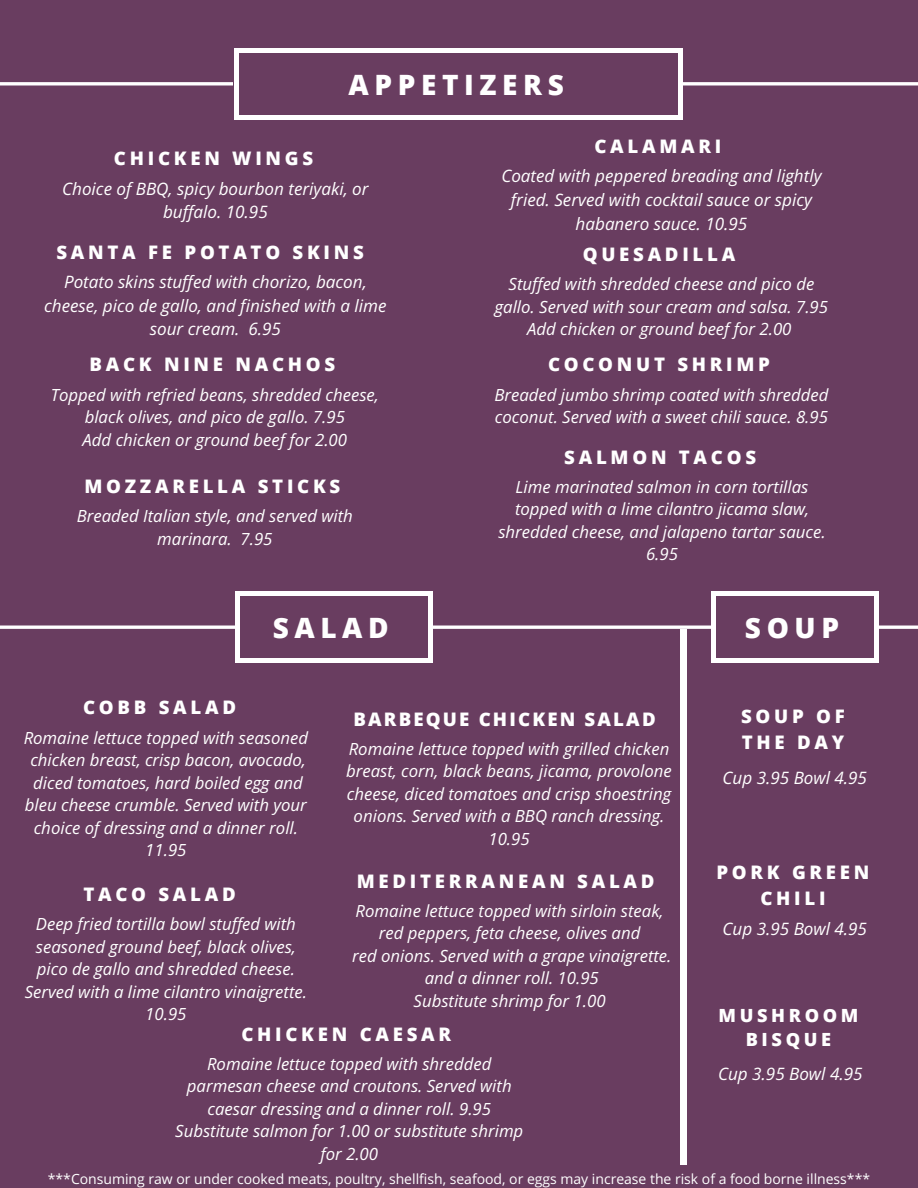
<style>
.page{position:relative;width:918px;height:1188px;background:#693d60}
.page>*{position:absolute;margin:0;border:0;box-sizing:border-box;transform-origin:0 0}
.t1{font:800 28.05px "Open Sans";letter-spacing:.2em;color:#fff}
.t2{font:800 18.75px/25.8px "Open Sans";letter-spacing:.2em;color:#fff;text-align:center}
.t3{font:800 18.75px "Open Sans";letter-spacing:.115em;color:#fff}
.t4{font:800 18.15px "Open Sans";letter-spacing:.2em;color:#fff}
.t5{font:italic 17.1px/23.7px "Open Sans";color:#fff;text-align:center}
.t6{font:italic 16.8px/22.5px "Open Sans";color:#fff;text-align:center}
.t7{font:13.95px "Open Sans";color:#fff}
</style>
<div class="page">
<svg style="left:0;top:82px;width:918px;height:4px;background:#e6dfe5"></svg>
<div style="left:234px;top:52px;width:449px;height:65px;background:#693d60"></div>
<svg style="left:678px;top:116px;width:4px;height:4px"></svg>
<div style="left:234px;top:53px;width:5px;height:63px;background:#fff"></div>
<svg style="left:234px;top:116px;width:4px;height:4px"></svg>
<hr style="left:678px;top:53px;width:4px;height:63px;background:#fff">
<hr style="left:238px;top:116px;width:440px;height:4px;background:#fff">
<svg style="left:678px;top:49px;width:4px;height:4px"></svg>
<svg style="left:234px;top:49px;width:4px;height:4px"></svg>
<hr style="left:238px;top:49px;width:440px;height:4px;background:#fff">
<svg style="left:0;top:626px;width:918px;height:3px;background:#f8f6f8"></svg>
<div style="left:237px;top:594px;width:194px;height:65px;background:#693d60"></div>
<svg style="left:429px;top:658px;width:4px;height:4px"></svg>
<hr style="left:236px;top:595px;width:4px;height:63px;background:#fff">
<svg style="left:236px;top:658px;width:4px;height:4px"></svg>
<div style="left:428px;top:595px;width:5px;height:63px;background:#fff"></div>
<hr style="left:240px;top:658px;width:189px;height:4px;background:#fff">
<svg style="left:429px;top:591px;width:4px;height:4px"></svg>
<svg style="left:236px;top:591px;width:4px;height:4px"></svg>
<hr style="left:240px;top:591px;width:189px;height:4px;background:#fff">
<div style="left:714px;top:594px;width:162px;height:65px;background:#693d60"></div>
<svg style="left:874px;top:658px;width:4px;height:4px"></svg>
<div style="left:711px;top:595px;width:5px;height:63px;background:#fff"></div>
<svg style="left:711px;top:658px;width:4px;height:4px"></svg>
<hr style="left:874px;top:595px;width:4px;height:63px;background:#fff">
<hr style="left:715px;top:658px;width:159px;height:4px;background:#fff">
<svg style="left:874px;top:591px;width:4px;height:4px"></svg>
<svg style="left:711px;top:591px;width:4px;height:4px"></svg>
<hr style="left:715px;top:591px;width:159px;height:4px;background:#fff">
<div style="left:681px;top:629px;width:6px;height:535px;background:#fff"></div>
<h1 class="t1" style="left:349px;top:65px;width:217px">APPETIZERS</h1>
<p class="t2" style="left:114px;top:145px;width:201px">CHICKEN WINGS</p>
<p class="t5" style="left:62px;top:176px;width:308px">Choice of BBQ, spicy bourbon teriyaki, or buffalo. 10.95</p>
<p class="t2" style="left:56px;top:239px;width:309px">SANTA FE POTATO SKINS</p>
<p class="t5" style="left:44px;top:270px;width:344px">Potato skins stuffed with chorizo, bacon, cheese, pico de gallo, and finished with a lime sour cream. 6.95</p>
<p class="t2" style="left:90px;top:351px;width:247px">BACK NINE NACHOS</p>
<p class="t6" style="left:51px;top:383px;width:330px">Topped with refried beans, shredded cheese, black olives, and pico de gallo. 7.95<br>Add chicken or ground beef for 2.00</p>
<p class="t2" style="left:84px;top:473px;width:257px">MOZZARELLA STICKS</p>
<p class="t6" style="left:77px;top:504px;width:278px">Breaded Italian style, and served with marinara. 7.95</p>
<h1 class="t1" style="left:273px;top:608px;width:118px">SALAD</h1>
<p class="t2" style="left:594px;top:133px;width:128px">CALAMARI</p>
<p class="t5" style="left:501px;top:164px;width:322px">Coated with peppered breading and lightly fried. Served with cocktail sauce or spicy habanero sauce. 10.95</p>
<p class="t2" style="left:583px;top:241px;width:154px">QUESADILLA</p>
<p class="t6" style="left:495px;top:272px;width:335px">Stuffed with shredded cheese and pico de gallo. Served with sour cream and salsa. 7.95<br>Add chicken or ground beef for 2.00</p>
<p class="t2" style="left:548px;top:351px;width:224px">COCONUT SHRIMP</p>
<p class="t6" style="left:494px;top:383px;width:336px;text-align:left">Breaded jumbo shrimp coated with shredded coconut. Served with a sweet chili sauce. 8.95</p>
<p class="t2" style="left:564px;top:443px;width:193px">SALMON TACOS</p>
<p class="t6" style="left:498px;top:475px;width:329px">Lime marinated salmon in corn tortillas topped with a lime cilantro jicama slaw, shredded cheese, and jalapeno tartar sauce.<br>6.95</p>
<h1 class="t1" style="left:745px;top:608px;width:96px">SOUP</h1>
<p class="t2" style="left:83px;top:694px;width:154px">COBB SALAD</p>
<p class="t6" style="left:24px;top:726px;width:286px">Romaine lettuce topped with seasoned chicken breast, crisp bacon, avocado, diced tomatoes, hard boiled egg and bleu cheese crumble. Served with your choice of dressing and a dinner roll.<br>11.95</p>
<p class="t2" style="left:83px;top:881px;width:154px">TACO SALAD</p>
<p class="t6" style="left:25px;top:913px;width:284px">Deep fried tortilla bowl stuffed with seasoned ground beef, black olives, pico de gallo and shredded cheese.<br>Served with a lime cilantro vinaigrette.<br>10.95</p>
<p class="t3" style="left:353px;top:706px;width:304px">BARBEQUE CHICKEN SALAD</p>
<p class="t6" style="left:346px;top:737px;width:327px">Romaine lettuce topped with grilled chicken breast, corn, black beans, jicama, provolone cheese, diced tomatoes and crisp shoestring onions. Served with a BBQ ranch dressing.<br>10.95</p>
<p class="t2" style="left:357px;top:867px;width:299px">MEDITERRANEAN SALAD</p>
<p class="t6" style="left:352px;top:899px;width:321px">Romaine lettuce topped with sirloin steak, red peppers, feta cheese, olives and<br>red onions. Served with a grape vinaigrette. and a dinner roll. 10.95<br>Substitute shrimp for 1.00</p>
<p class="t2" style="left:741px;top:703px;width:105px;text-align:left">SOUP OF<br>THE DAY</p>
<p class="t5" style="left:723px;top:766px;width:146px">Cup 3.95 Bowl 4.95</p>
<p class="t2" style="left:716px;top:858px;width:155px">PORK GREEN<br>CHILI</p>
<p class="t5" style="left:723px;top:916px;width:146px">Cup 3.95 Bowl 4.95</p>
<p class="t4" style="left:719px;top:1002px;width:141px">MUSHROOM</p>
<p class="t2" style="left:241px;top:1020px;width:211px">CHICKEN CAESAR</p>
<p class="t4" style="left:746px;top:1027px;width:87px">BISQUE</p>
<p class="t6" style="left:175px;top:1052px;width:350px">Romaine lettuce topped with shredded parmesan cheese and croutons. Served with caesar dressing and a dinner roll. 9.95<br>Substitute salmon for 1.00 or substitute shrimp for 2.00</p>
<p class="t5" style="left:718px;top:1062px;width:146px">Cup 3.95 Bowl 4.95</p>
<p class="t7" style="left:48px;top:1169px;width:824px">***Consuming raw or under cooked meats, poultry, shellfish, seafood, or eggs may increase the risk of a food borne illness***</p>
</div>
